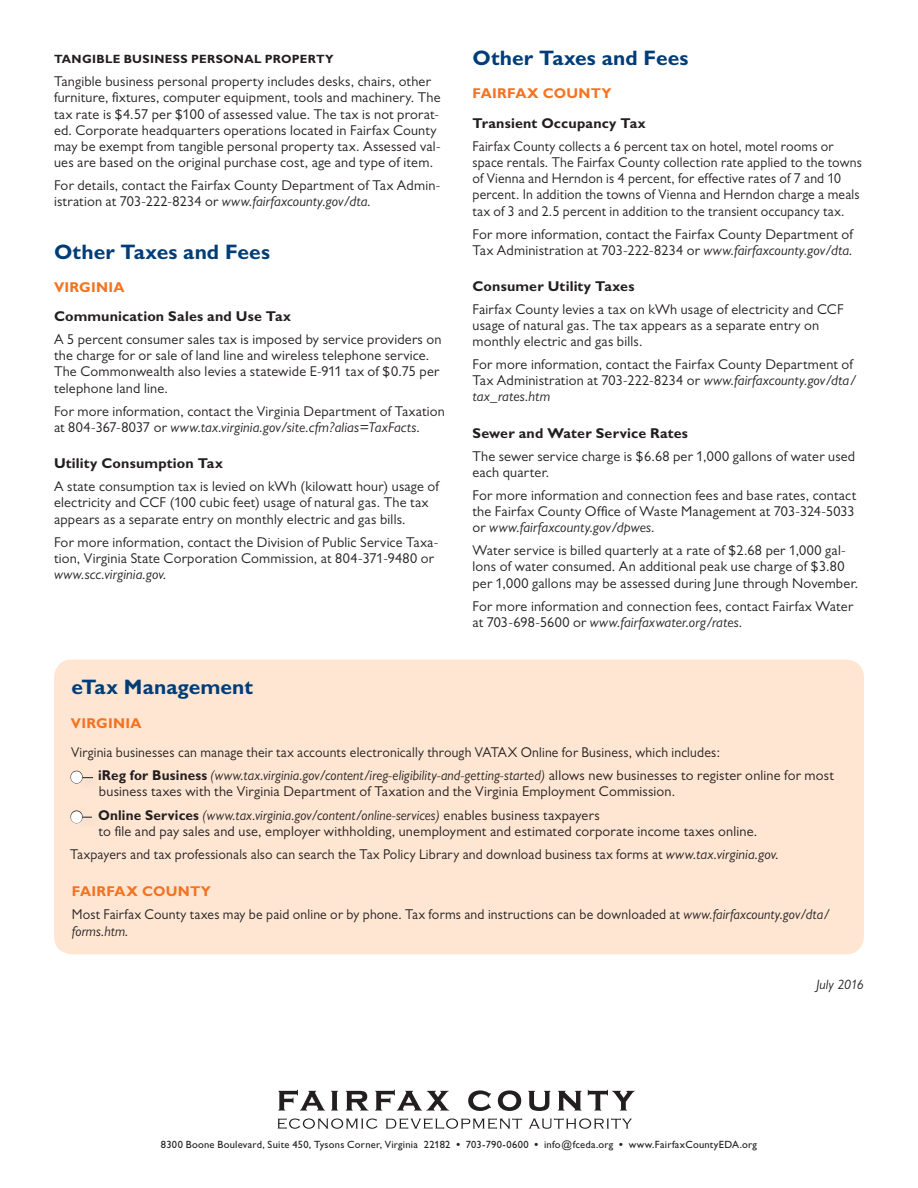
<style>
.page{position:relative;width:918px;height:1188px;background:#fff}
.page>*{position:absolute;margin:0;border:0;box-sizing:border-box;transform-origin:0 0}
.NEW_headline{font:700 21px "Gill Alt One";letter-spacing:.005em;color:#003d78}
.NEW_body{font:14.25px/16.2px "Gill Alt One";letter-spacing:.015em;color:#231f20}
.NEW_body-2{font:14.25px/16.2px "Gill Alt One";letter-spacing:.015em;color:#231f20;scale:.96 1}
.NEW_bullet{font:14.25px/16.5px "Gill Alt One";letter-spacing:.015em;color:#231f20}
.NEW_body-3{font:700 14.25px "Gill Alt One";letter-spacing:.01em;color:#231f20}
.t1{font:700 14.25px "Gill Alt One";letter-spacing:.02em;color:#f47321}
.t2{font:italic 13.5px "Gill Alt One";letter-spacing:-.005em;color:#231f20}
.NEW_body-4{font:700 12px "Gill Alt One";letter-spacing:.025em;color:#231f20}
.t3{font:10.5px "Gill Alt One";letter-spacing:.02em;color:#231f20}
.s1{font-style:italic}
.s2{color:#fff}
.s3{font-weight:700}
</style>
<div class="page">
<div style="left:54px;top:660px;width:810px;height:294px;background:#fee6d3;border-radius:18px"></div>
<svg style="left:278px;top:1090px;width:47px;height:21px"></svg>
<svg style="left:331px;top:1091px;width:7px;height:20px"></svg>
<svg style="left:346px;top:1091px;width:22px;height:20px"></svg>
<svg style="left:375px;top:1090px;width:74px;height:21px"></svg>
<svg style="left:468px;top:1090px;width:23px;height:21px"></svg>
<svg style="left:498px;top:1090px;width:23px;height:21px"></svg>
<svg style="left:528px;top:1091px;width:23px;height:20px"></svg>
<svg style="left:558px;top:1091px;width:24px;height:20px"></svg>
<svg style="left:588px;top:1090px;width:47px;height:21px"></svg>
<svg style="left:278px;top:1118px;width:100px;height:11px"></svg>
<svg style="left:386px;top:1118px;width:136px;height:11px"></svg>
<svg style="left:529px;top:1118px;width:103px;height:11px"></svg>
<svg style="left:77px;top:817px;width:15px;height:1px"></svg>
<div style="left:76px;top:773px;width:27px;height:17px;background:#231f20;opacity:.75"></div>
<svg style="left:78px;top:777px;width:15px;height:1px"></svg>
<div style="left:71px;top:771px;width:12px;height:12px;border:1px solid #231f20;border-radius:50%"></div>
<div style="left:71px;top:811px;width:12px;height:12px;border:1px solid #231f20;border-radius:50%"></div>
<p class="NEW_body-4" style="left:54px;top:52px;width:281px">TANGIBLE BUSINESS PERSONAL PROPERTY</p>
<p class="NEW_body" style="left:54px;top:73px;width:388px">Tangible business personal property includes desks, chairs, other furniture, fixtures, computer equipment, tools and machinery. The tax rate is $4.57 per $100 of assessed value. The tax is not prorat&shy;ed. Corporate headquarters operations located in Fairfax County may be exempt from tangible personal property tax. Assessed val&shy;ues are based on the original purchase cost, age and type of item.</p>
<p class="NEW_body" style="left:54px;top:177px;width:388px">For details, contact the Fairfax County Department of Tax Admin&shy;istration at 703-222-8234 or <span class="s1">www.fairfaxcounty.gov/dta.</span></p>
<p class="NEW_headline" style="left:54px;top:239px;width:217px">Other Taxes and Fees</p>
<p class="t1" style="left:54px;top:279px;width:72px">VIRGINIA</p>
<p class="NEW_body-3" style="left:54px;top:308px;width:239px">Communication Sales and Use Tax</p>
<p class="NEW_body" style="left:54px;top:331px;width:389px">A 5 percent consumer sales tax is imposed by service providers on the charge for or sale of land line and wireless telephone service.<br>The Commonwealth also levies a statewide E-911 tax of $0.75 per telephone land line.</p>
<p class="NEW_body" style="left:54px;top:403px;width:392px">For more information, contact the Virginia Department of Taxation at 804-367-8037 or <span class="s1">www.tax.virginia.gov/site.cfm?alias=TaxFacts.</span></p>
<p class="NEW_body-3" style="left:54px;top:455px;width:170px">Utility Consumption Tax</p>
<p class="NEW_body" style="left:54px;top:478px;width:386px">A state consumption tax is levied on kWh (kilowatt hour) usage of electricity and CCF (100 cubic feet) usage of natural gas. The tax appears as a separate entry on monthly electric and gas bills.</p>
<p class="NEW_body" style="left:54px;top:534px;width:386px">For more information, contact the Division of Public Service Taxa&shy;tion, Virginia State Corporation Commission, at 804-371-9480 or <span class="s1">www.scc.virginia.gov.</span></p>
<p class="NEW_headline" style="left:472px;top:45px;width:217px">Other Taxes and Fees</p>
<p class="t1" style="left:472px;top:85px;width:141px">FAIRFAX COUNTY</p>
<p class="NEW_body-3" style="left:472px;top:115px;width:175px">Transient Occupancy Tax</p>
<p class="NEW_body-2" style="left:472px;top:138px;width:407px">Fairfax County collects a 6 percent tax on hotel, motel rooms or space rentals. The Fairfax County collection rate applied to the towns of Vienna and Herndon is 4 percent, for effective rates of 7 and 10 percent. In addition the towns of Vienna and Herndon charge a meals tax of 3 and 2.5 percent in addition to the transient occupancy tax.</p>
<p class="NEW_body" style="left:472px;top:226px;width:382px">For more information, contact the Fairfax County Department of<br>Tax Administration at 703-222-8234 or <span class="s1">www.fairfaxcounty.gov/dta.</span></p>
<p class="NEW_body-3" style="left:472px;top:277px;width:163px">Consumer Utility Taxes</p>
<p class="NEW_body" style="left:472px;top:301px;width:373px">Fairfax County levies a tax on kWh usage of electricity and CCF usage of natural gas. The tax appears as a separate entry on monthly electric and gas bills.</p>
<p class="NEW_body" style="left:472px;top:356px;width:385px">For more information, contact the Fairfax County Department of<br>Tax Administration at 703-222-8234 or <span class="s1">www.fairfaxcounty.gov/dta/ tax_rates.htm</span></p>
<p class="NEW_body-3" style="left:472px;top:424px;width:217px">Sewer and Water Service Rates</p>
<p class="NEW_body" style="left:472px;top:448px;width:384px">The sewer service charge is $6.68 per 1,000 gallons of water used each quarter.</p>
<p class="NEW_body" style="left:472px;top:487px;width:385px;text-align:justify">For more information and connection fees and base rates, contact the Fairfax County Office of Waste Management at 703-324-5033 or <span class="s1">www.fairfaxcounty.gov/dpwes.</span></p>
<p class="NEW_body" style="left:472px;top:542px;width:387px">Water service is billed quarterly at a rate of $2.68 per 1,000 gal&shy;lons of water consumed. An additional peak use charge of $3.80 per 1,000 gallons may be assessed during June through November.</p>
<p class="NEW_body" style="left:472px;top:598px;width:382px">For more information and connection fees, contact Fairfax Water at 703-698-5600 or <span class="s1">www.fairfaxwater.org/rates.</span></p>
<p class="NEW_headline" style="left:72px;top:675px;width:183px">eTax Management</p>
<p class="t1" style="left:71px;top:715px;width:72px">VIRGINIA</p>
<p class="NEW_body-2" style="left:71px;top:744px;width:678px">Virginia businesses can manage their tax accounts electronically through VATAX Online for Business, which includes:</p>
<p class="NEW_bullet" style="left:99px;top:767px;width:736px;text-indent:-29px"><span class="s2">●</span> <span class="s3">iReg for Business</span> <span class="s1">(www.tax.virginia.gov/content/ireg-eligibility-and-getting-started)</span> allows new businesses to register online for most business taxes with the Virginia Department of Taxation and the Virginia Employment Commission.</p>
<p class="NEW_bullet" style="left:99px;top:806px;width:660px;text-indent:-28px"><span class="s2">●</span> <span class="s3">Online Services</span> <span class="s1">(www.tax.virginia.gov/content/online-services)</span> enables business taxpayers<br>to file and pay sales and use, employer withholding, unemployment and estimated corporate income taxes online.</p>
<p class="NEW_body-2" style="left:70px;top:846px;width:740px">Taxpayers and tax professionals also can search the Tax Policy Library and download business tax forms at <span class="s1">www.tax.virginia.gov.</span></p>
<p class="t1" style="left:72px;top:883px;width:141px">FAIRFAX COUNTY</p>
<p class="NEW_body-2" style="left:72px;top:906px;width:791px">Most Fairfax County taxes may be paid online or by phone. Tax forms and instructions can be downloaded at <span class="s1">www.fairfaxcounty.gov/dta/ forms.htm.</span></p>
<p class="t2" style="left:816px;top:976px;width:49px">July 2016</p>
<p class="t3" style="left:161px;top:1139px;width:598px">8300 Boone Boulevard, Suite 450, Tysons Corner, Virginia 22182 <span class="s3">•</span> 703-790-0600 <span class="s3">•</span> info@fceda.org <span class="s3">•</span> www.FairfaxCountyEDA.org</p>
</div>
